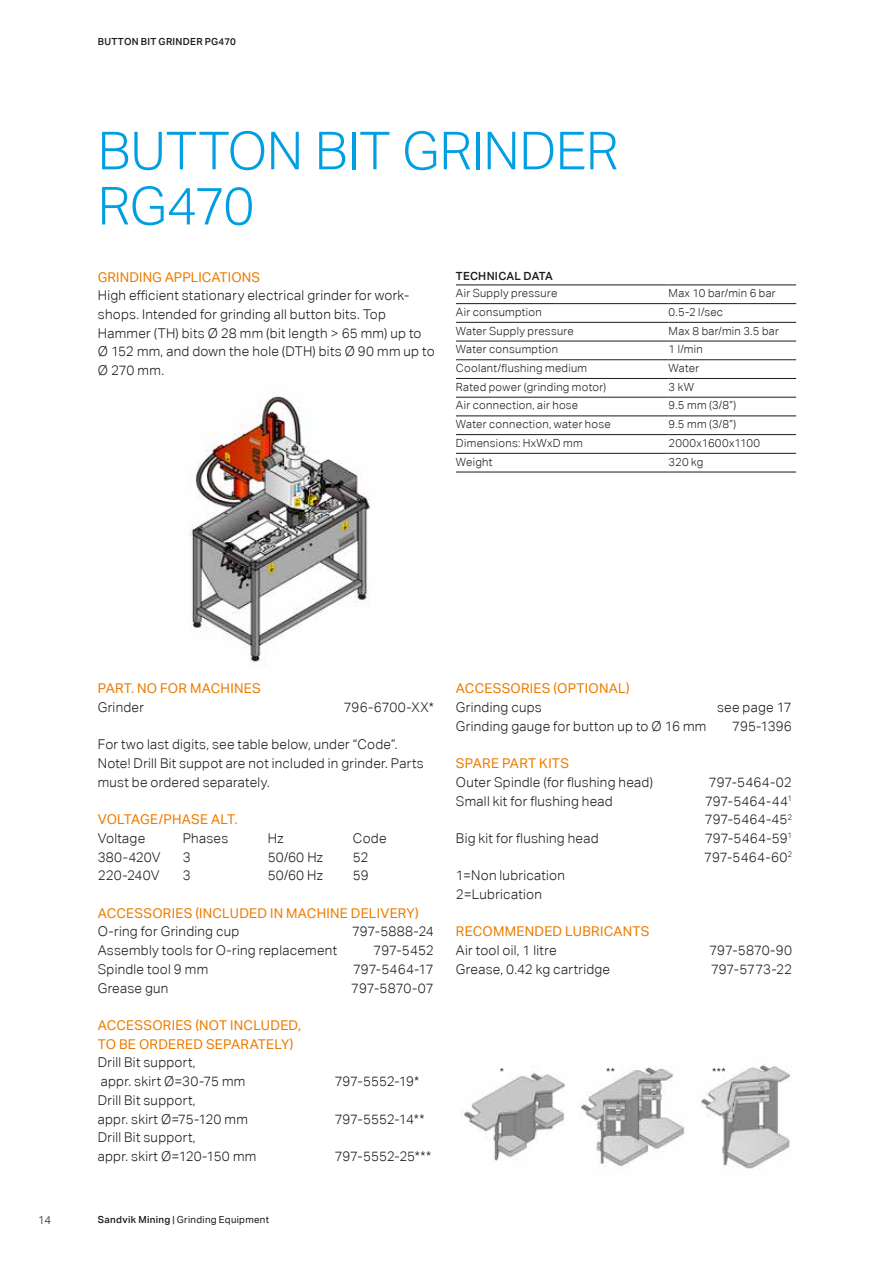
<style>
.page{position:relative;width:893px;height:1263px;background:#fff}
.page>*{position:absolute;margin:0;border:0;box-sizing:border-box;transform-origin:0 0}
.t1{font:300 52.5px/55.2px "Aktiv Grotesk Corp";letter-spacing:-.005em;color:#009fe3}
.t2{font:300 13.5px/18.8px "Aktiv Grotesk Corp";letter-spacing:.02em;color:#1c1b1a}
.t3{font:13.5px/18.8px "Aktiv Grotesk Corp";letter-spacing:.015em;color:#ec7c01}
.t4{font:300 13.5px "Aktiv Grotesk Corp";letter-spacing:-.015em;color:#1c1b1a}
.t5{font:300 13.5px "Aktiv Grotesk Corp";letter-spacing:-.01em;color:#1c1b1a}
.t6{font:300 13.5px "Aktiv Grotesk Corp";letter-spacing:-.005em;color:#1c1b1a}
.t7{font:300 11.25px "Aktiv Grotesk Corp";letter-spacing:.025em;color:#1c1b1a}
.t8{font:500 11.25px "Aktiv Grotesk Corp";letter-spacing:.025em;color:#1c1b1a}
.t9{font:9.75px "Aktiv Grotesk Corp";letter-spacing:.03em;color:#1c1b1a}
.t10{font:500 9.75px "Aktiv Grotesk Corp";letter-spacing:.035em;color:#1c1b1a}
.s1{font-weight:500}
</style>
<div class="page">
<img style="left:189px;top:392px;width:182px;height:270px">
<hr style="left:456px;top:303px;width:213px;height:1px;background:#1c1b1a">
<hr style="left:669px;top:303px;width:127px;height:1px;background:#1c1b1a">
<hr style="left:456px;top:322px;width:213px;height:1px;background:#1c1b1a">
<hr style="left:669px;top:322px;width:127px;height:1px;background:#1c1b1a">
<hr style="left:456px;top:341px;width:213px;height:1px;background:#1c1b1a">
<hr style="left:669px;top:341px;width:127px;height:1px;background:#1c1b1a">
<hr style="left:456px;top:359px;width:213px;height:1px;background:#1c1b1a">
<hr style="left:669px;top:359px;width:127px;height:1px;background:#1c1b1a">
<hr style="left:456px;top:378px;width:213px;height:1px;background:#1c1b1a">
<hr style="left:669px;top:378px;width:127px;height:1px;background:#1c1b1a">
<hr style="left:456px;top:397px;width:213px;height:1px;background:#1c1b1a">
<hr style="left:669px;top:397px;width:127px;height:1px;background:#1c1b1a">
<hr style="left:456px;top:416px;width:213px;height:1px;background:#1c1b1a">
<hr style="left:669px;top:416px;width:127px;height:1px;background:#1c1b1a">
<hr style="left:456px;top:453px;width:213px;height:1px;background:#1c1b1a">
<hr style="left:669px;top:453px;width:127px;height:1px;background:#1c1b1a">
<hr style="left:456px;top:285px;width:213px;height:1px;background:#1c1b1a">
<hr style="left:669px;top:285px;width:127px;height:1px;background:#1c1b1a">
<hr style="left:456px;top:434px;width:213px;height:1px;background:#1c1b1a">
<hr style="left:669px;top:434px;width:127px;height:1px;background:#1c1b1a">
<hr style="left:456px;top:472px;width:213px;height:1px;background:#1c1b1a">
<hr style="left:669px;top:472px;width:127px;height:1px;background:#1c1b1a">
<img style="left:699px;top:1064px;width:93px;height:105px">
<img style="left:579px;top:1066px;width:106px;height:101px">
<img style="left:461px;top:1067px;width:104px;height:94px">
<p class="t10" style="left:98px;top:36px;width:140px">BUTTON BIT GRINDER PG470</p>
<h1 class="t1" style="left:98px;top:123px;width:522px">BUTTON BIT GRINDER<br>RG470</h1>
<p class="t3" style="left:98px;top:267px;width:164px">GRINDING APPLICATIONS</p>
<p class="t2" style="left:98px;top:286px;width:338px">High efficient stationary electrical grinder for work&shy;shops. Intended for grinding all button bits. Top Hammer (TH) bits Ø 28 mm (bit length &gt; 65 mm) up to Ø 152 mm, and down the hole (DTH) bits Ø 90 mm up to Ø 270 mm.</p>
<p class="t8" style="left:456px;top:269px;width:98px">TECHNICAL DATA</p>
<p class="t7" style="left:456px;top:287px;width:103px">Air Supply pressure</p>
<p class="t7" style="left:669px;top:287px;width:109px">Max 10 bar/min 6 bar</p>
<p class="t7" style="left:456px;top:305px;width:87px">Air consumption</p>
<p class="t7" style="left:669px;top:305px;width:56px">0.5-2 l/sec</p>
<p class="t7" style="left:456px;top:324px;width:119px">Water Supply pressure</p>
<p class="t7" style="left:669px;top:324px;width:112px">Max 8 bar/min 3.5 bar</p>
<p class="t7" style="left:456px;top:343px;width:104px">Water consumption</p>
<p class="t7" style="left:669px;top:343px;width:36px">1 l/min</p>
<p class="t7" style="left:456px;top:362px;width:133px">Coolant/flushing medium</p>
<p class="t7" style="left:669px;top:362px;width:32px">Water</p>
<p class="t7" style="left:456px;top:380px;width:152px">Rated power (grinding motor)</p>
<p class="t7" style="left:669px;top:380px;width:27px">3 kW</p>
<p class="t7" style="left:456px;top:399px;width:124px">Air connection, air hose</p>
<p class="t7" style="left:669px;top:399px;width:69px">9.5 mm (3/8”)</p>
<p class="t7" style="left:456px;top:418px;width:156px">Water connection, water hose</p>
<p class="t7" style="left:669px;top:418px;width:69px">9.5 mm (3/8”)</p>
<p class="t7" style="left:456px;top:436px;width:128px">Dimensions: HxWxD mm</p>
<p class="t7" style="left:669px;top:436px;width:93px">2000x1600x1100</p>
<p class="t7" style="left:456px;top:455px;width:38px">Weight</p>
<p class="t7" style="left:669px;top:455px;width:36px">320 kg</p>
<p class="t3" style="left:98px;top:679px;width:164px">PART. NO FOR MACHINES</p>
<p class="t2" style="left:98px;top:698px;width:48px">Grinder</p>
<p class="t2" style="left:344px;top:698px;width:91px">796-6700-XX*</p>
<p class="t2" style="left:98px;top:735px;width:327px">For two last digits, see table below, under “Code”.<br>Note! Drill Bit suppot are not included in grinder. Parts must be ordered separately.</p>
<p class="t3" style="left:98px;top:810px;width:141px">VOLTAGE/PHASE ALT.</p>
<p class="t2" style="left:98px;top:829px;width:49px">Voltage</p>
<p class="t2" style="left:183px;top:829px;width:47px">Phases</p>
<p class="t2" style="left:268px;top:829px;width:17px">Hz</p>
<p class="t2" style="left:353px;top:829px;width:35px">Code</p>
<p class="t2" style="left:98px;top:847px;width:64px">380-420V</p>
<p class="t2" style="left:183px;top:847px;width:9px">3</p>
<p class="t2" style="left:268px;top:847px;width:57px">50/60 Hz</p>
<p class="t2" style="left:353px;top:847px;width:17px">52</p>
<p class="t2" style="left:98px;top:866px;width:63px">220-240V</p>
<p class="t2" style="left:183px;top:866px;width:9px">3</p>
<p class="t2" style="left:268px;top:866px;width:57px">50/60 Hz</p>
<p class="t2" style="left:353px;top:866px;width:17px">59</p>
<p class="t3" style="left:98px;top:903px;width:323px">ACCESSORIES (INCLUDED IN MACHINE DELIVERY)</p>
<p class="t2" style="left:98px;top:922px;width:143px">O-ring for Grinding cup</p>
<p class="t6" style="left:352px;top:924px;width:83px">797-5888-24</p>
<p class="t2" style="left:98px;top:941px;width:241px">Assembly tools for O-ring replacement</p>
<p class="t2" style="left:374px;top:941px;width:62px">797-5452</p>
<p class="t2" style="left:98px;top:960px;width:112px">Spindle tool 9 mm</p>
<p class="t6" style="left:353px;top:961px;width:82px">797-5464-17</p>
<p class="t2" style="left:98px;top:978px;width:72px">Grease gun</p>
<p class="t5" style="left:351px;top:980px;width:84px">797-5870-07</p>
<p class="t3" style="left:98px;top:1016px;width:205px">ACCESSORIES (NOT INCLUDED,<br>TO BE ORDERED SEPARATELY)</p>
<p class="t2" style="left:98px;top:1053px;width:149px">Drill Bit support,<br>appr. skirt Ø=30-75 mm</p>
<p class="t4" style="left:335px;top:1074px;width:86px">797-5552-19*</p>
<p class="t2" style="left:98px;top:1091px;width:152px">Drill Bit support,<br>appr. skirt Ø=75-120 mm</p>
<p class="t2" style="left:98px;top:1128px;width:160px">Drill Bit support,<br>appr. skirt Ø=120-150 mm</p>
<p class="t7" style="left:38px;top:1214px;width:14px">14</p>
<p class="t9" style="left:98px;top:1214px;width:173px"><span class="s1">Sandvik Mining</span> | Grinding Equipment</p>
<p class="t4" style="left:335px;top:1111px;width:91px">797-5552-14**</p>
<p class="t4" style="left:335px;top:1148px;width:98px">797-5552-25***</p>
<p class="t3" style="left:456px;top:679px;width:175px">ACCESSORIES (OPTIONAL)</p>
<p class="t2" style="left:456px;top:698px;width:87px">Grinding cups</p>
<p class="t2" style="left:717px;top:698px;width:76px">see page 17</p>
<p class="t2" style="left:456px;top:716px;width:252px">Grinding gauge for button up to Ø 16 mm</p>
<p class="t2" style="left:732px;top:716px;width:61px">795-1396</p>
<p class="t3" style="left:456px;top:754px;width:115px">SPARE PART KITS</p>
<p class="t2" style="left:456px;top:773px;width:199px">Outer Spindle (for flushing head)</p>
<p class="t2" style="left:709px;top:773px;width:84px">797-5464-02</p>
<p class="t2" style="left:456px;top:791px;width:158px">Small kit for flushing head</p>
<p class="t2" style="left:705px;top:791px;width:89px">797-5464-44<sup>1<br></sup>797-5464-45<sup>2</sup></p>
<p class="t2" style="left:456px;top:829px;width:144px">Big kit for flushing head</p>
<p class="t2" style="left:704px;top:829px;width:89px">797-5464-59<sup>1<br></sup>797-5464-60<sup>2</sup></p>
<p class="t2" style="left:456px;top:866px;width:110px">1=Non lubrication<br>2=Lubrication</p>
<p class="t3" style="left:456px;top:922px;width:195px">RECOMMENDED LUBRICANTS</p>
<p class="t2" style="left:456px;top:941px;width:102px">Air tool oil, 1 litre</p>
<p class="t5" style="left:709px;top:943px;width:84px">797-5870-90</p>
<p class="t2" style="left:456px;top:960px;width:156px">Grease, 0.42 kg cartridge</p>
<p class="t5" style="left:711px;top:961px;width:82px">797-5773-22</p>
<p class="t7" style="left:500px;top:1066px;width:6px">*</p>
<p class="t7" style="left:606px;top:1066px;width:10px">**</p>
<p class="t7" style="left:712px;top:1066px;width:15px">***</p>
</div>
